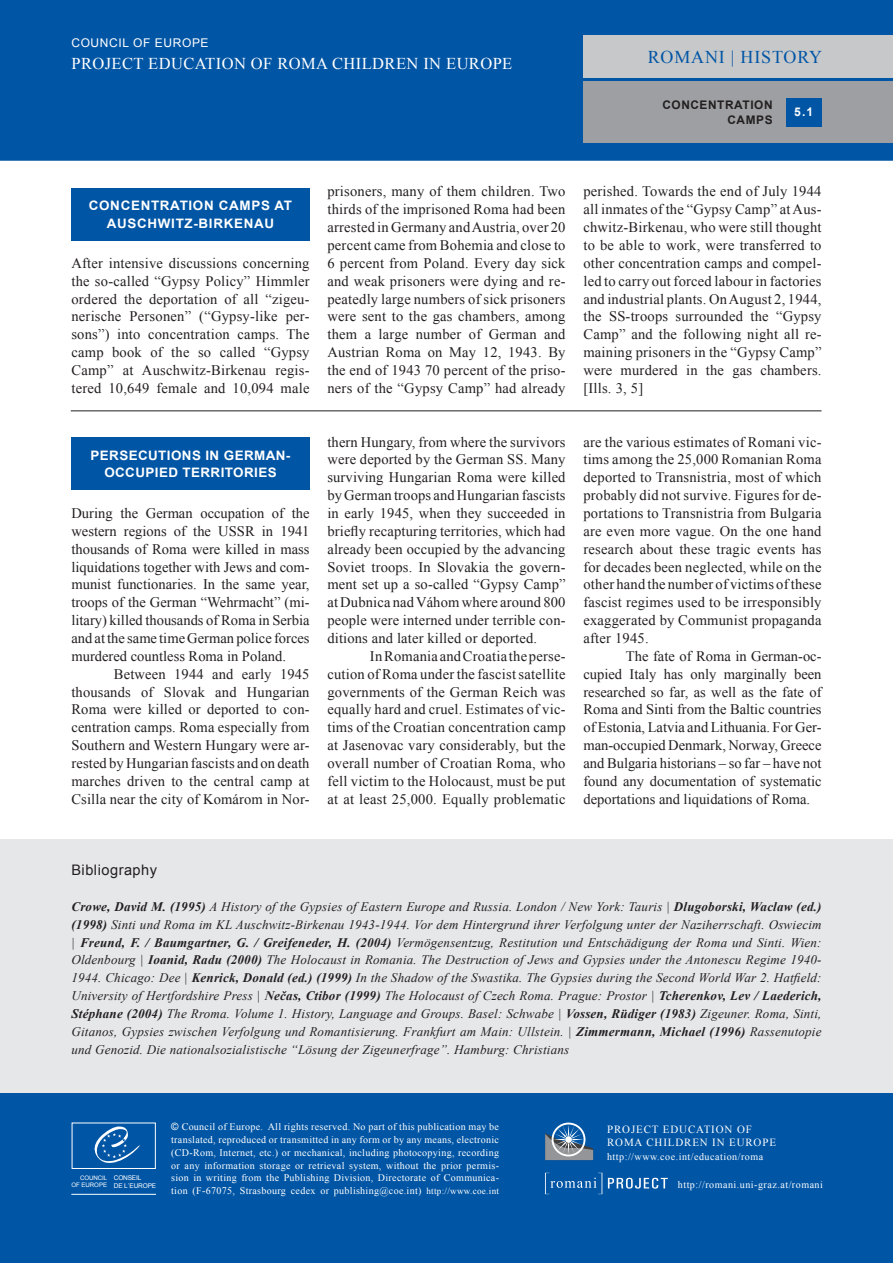
<style>
.page{position:relative;width:893px;height:1263px;background:#fff}
.page>*{position:absolute;margin:0;border:0;box-sizing:border-box;transform-origin:0 0}
.t1{font:18px "Times New Roman";letter-spacing:.045em;color:#0155a5}
.t2{font:16.5px "Times New Roman";letter-spacing:.025em;color:#fff}
.t3{font:14.55px/17.9px "Times New Roman";letter-spacing:.015em;color:#231f20;text-align:justify}
.t4{font:14.55px "Arial";letter-spacing:.035em;color:#231f20}
.t5{font:italic 13.05px/17.9px "Times New Roman";letter-spacing:.015em;color:#231f20;text-align:justify}
.t6{font:700 13.05px/17.5px "Arial";letter-spacing:.03em;color:#fff;text-align:center}
.t7{font:700 13.05px/17.5px "Arial";letter-spacing:.05em;color:#fff;text-align:center}
.t8{font:12px "Arial";letter-spacing:.05em;color:#fff}
.t9{font:700 12px "Arial";color:#fff}
.t10{font:700 11.85px "Arial";letter-spacing:.05em;color:#231f20}
.t11{font:10.95px "Times New Roman";letter-spacing:.08em;color:#fff}
.t12{font:10.05px/12.8px "Times New Roman";letter-spacing:.03em;color:#fff;text-align:justify}
.t13{font:10.05px "Times New Roman";letter-spacing:.05em;color:#fff}
.t14{font:6.45px "Arial";letter-spacing:-.025em;color:#fff}
.t15{font:6.15px "Arial";letter-spacing:-.01em;color:#fff}
.s1{font-weight:700}
.s2{font-family:"Arial"}
.s3{font-size:9.15px}
</style>
<div class="page">
<div style="left:0;top:0;width:893px;height:161px;background:#0155a5"></div>
<div style="left:583px;top:81px;width:310px;height:62px;background:#9d9fa2"></div>
<div style="left:583px;top:36px;width:310px;height:42px;background:#c7c8ca"></div>
<div style="left:786px;top:98px;width:35px;height:28px;background:#0155a5"></div>
<div style="left:0;top:839px;width:893px;height:277px;background:#e6e7e9"></div>
<hr style="left:71px;top:411px;width:750px;height:1px;background:#231f20">
<div style="left:71px;top:437px;width:239px;height:53px;background:#0155a5"></div>
<div style="left:71px;top:188px;width:239px;height:53px;background:#0155a5"></div>
<div style="left:0;top:1094px;width:893px;height:169px;background:#0155a5"></div>
<svg style="left:545px;top:1173px;width:57px;height:21px"></svg>
<svg style="left:608px;top:1178px;width:60px;height:10px"></svg>
<hr style="left:71px;top:1194px;width:85px;height:1px;background:#fff">
<svg style="left:90px;top:1126px;width:50px;height:43px"></svg>
<svg style="left:545px;top:1122px;width:48px;height:38px"></svg>
<p class="t8" style="left:71px;top:35px;width:139px">COUNCIL OF EUROPE</p>
<p class="t2" style="left:71px;top:52px;width:442px">PROJECT EDUCATION OF ROMA CHILDREN IN EUROPE</p>
<p class="t1" style="left:648px;top:45px;width:176px">ROMANI | HISTORY</p>
<p class="t10" style="left:662px;top:97px;width:112px">CONCENTRATION</p>
<p class="t10" style="left:727px;top:112px;width:47px">CAMPS</p>
<p class="t9" style="left:794px;top:104px;width:21px">5.1</p>
<p class="t7" style="left:89px;top:197px;width:205px">CONCENTRATION CAMPS AT<br>AUSCHWITZ-BIRKENAU</p>
<p class="t3" style="left:71px;top:254px;width:240px">After intensive discussions concerning the so-called “Gypsy Policy” Himmler ordered the deportation of all “zigeu&shy;nerische Personen” (“Gypsy-like per&shy;sons”) into concentration camps. The camp book of the so called “Gypsy Camp” at Auschwitz-Birkenau regis&shy;tered 10,649 female and 10,094 male</p>
<p class="t6" style="left:91px;top:447px;width:201px">PERSECUTIONS IN GERMAN-<br>OCCUPIED TERRITORIES</p>
<p class="t3" style="left:71px;top:504px;width:240px">During the German occupation of the western regions of the USSR in 1941 thousands of Roma were killed in mass liquidations together with Jews and com&shy;munist functionaries. In the same year, troops of the German “Wehrmacht” (mi&shy;litary) killed thousands of Roma in Serbia and at the same time German police forces murdered countless Roma in Poland.</p>
<p class="t3" style="left:71px;top:665px;width:240px;text-indent:43px">Between 1944 and early 1945 thousands of Slovak and Hungarian Roma were killed or deported to con&shy;centration camps. Roma especially from Southern and Western Hungary were ar&shy;rested by Hungarian fascists and on death marches driven to the central camp at Csilla near the city of Komárom in Nor-</p>
<p class="t3" style="left:327px;top:182px;width:240px">prisoners, many of them children. Two thirds of the imprisoned Roma had been arrested in Germany and Austria, over 20 percent came from Bohemia and close to 6 percent from Poland. Every day sick and weak prisoners were dying and re&shy;peatedly large numbers of sick prisoners were sent to the gas chambers, among them a large number of German and Austrian Roma on May 12, 1943. By the end of 1943 70 percent of the priso&shy;ners of the “Gypsy Camp” had already</p>
<p class="t3" style="left:583px;top:182px;width:240px">perished. Towards the end of July 1944 all inmates of the “Gypsy Camp” at Aus&shy;chwitz-Birkenau, who were still thought to be able to work, were transferred to other concentration camps and compel&shy;led to carry out forced labour in factories and industrial plants. On August 2, 1944, the SS-troops surrounded the “Gypsy Camp” and the following night all re&shy;maining prisoners in the “Gypsy Camp” were murdered in the gas chambers.</p>
<p class="t3" style="left:583px;top:379px;width:61px">[Ills. 3, 5]</p>
<p class="t3" style="left:327px;top:432px;width:240px">thern Hungary, from where the survivors were deported by the German SS. Many surviving Hungarian Roma were killed by German troops and Hungarian fascists in early 1945, when they succeeded in briefly recapturing territories, which had already been occupied by the advancing Soviet troops. In Slovakia the govern&shy;ment set up a so-called “Gypsy Camp” at Dubnica nad Váhom where around 800 people were interned under terrible con&shy;ditions and later killed or deported.</p>
<p class="t3" style="left:327px;top:647px;width:240px;text-indent:43px">In Romania and Croatia the perse&shy;cution of Roma under the fascist satellite governments of the German Reich was equally hard and cruel. Estimates of vic&shy;tims of the Croatian concentration camp at Jasenovac vary considerably, but the overall number of Croatian Roma, who fell victim to the Holocaust, must be put at at least 25,000. Equally problematic</p>
<p class="t3" style="left:583px;top:432px;width:240px">are the various estimates of Romani vic&shy;tims among the 25,000 Romanian Roma deported to Transnistria, most of which probably did not survive. Figures for de&shy;portations to Transnistria from Bulgaria are even more vague. On the one hand research about these tragic events has for decades been neglected, while on the other hand the number of victims of these fascist regimes used to be irresponsibly exaggerated by Communist propaganda after 1945.</p>
<p class="t3" style="left:583px;top:647px;width:240px;text-indent:43px">The fate of Roma in German-oc&shy;cupied Italy has only marginally been researched so far, as well as the fate of Roma and Sinti from the Baltic countries of Estonia, Latvia and Lithuania. For Ger&shy;man-occupied Denmark, Norway, Greece and Bulgaria historians – so far – have not found any documentation of systematic deportations and liquidations of Roma.</p>
<p class="t4" style="left:71px;top:860px;width:87px">Bibliography</p>
<p class="t5" style="left:71px;top:897px;width:752px"><span class="s1">Crowe, David M. (1995)</span> A History of the Gypsies of Eastern Europe and Russia. London / New York: Tauris | <span class="s1">Dlugoborski, Waclaw (ed.) (1998)</span> Sinti und Roma im KL Auschwitz-Birkenau 1943-1944. Vor dem Hintergrund ihrer Verfolgung unter der Naziherrschaft. Oswiecim | <span class="s1">Freund, F. / Baumgartner, G. / Greifeneder, H. (2004)</span> Vermögensentzug, Restitution und Entschädigung der Roma und Sinti. Wien:<br>Oldenbourg | <span class="s1">Ioanid, Radu (2000)</span> The Holocaust in Romania. The Destruction of Jews and Gypsies under the Antonescu Regime 1940- 1944. Chicago: Dee | <span class="s1">Kenrick, Donald (ed.) (1999)</span> In the Shadow of the Swastika. The Gypsies during the Second World War 2. Hatfield:<br>University of Hertfordshire Press | <span class="s1">Nečas, Ctibor (1999)</span> The Holocaust of Czech Roma. Prague: Prostor | <span class="s1">Tcherenkov, Lev / Laederich, Stéphane (2004)</span> The Rroma. Volume 1. History, Language and Groups. Basel: Schwabe | <span class="s1">Vossen, Rüdiger (1983)</span> Zigeuner. Roma, Sinti, Gitanos, Gypsies zwischen Verfolgung und Romantisierung. Frankfurt am Main: Ullstein. | <span class="s1">Zimmermann, Michael (1996)</span> Rassenutopie und Genozid. Die nationalsozialistische “Lösung der Zigeunerfrage”. Hamburg: Christians</p>
<p class="t14" style="left:114px;top:1173px;width:29px">CONSEIL</p>
<p class="t14" style="left:114px;top:1181px;width:44px">DE L´EUROPE</p>
<p class="t15" style="left:80px;top:1173px;width:29px">COUNCIL</p>
<p class="t15" style="left:72px;top:1181px;width:37px">OF EUROPE</p>
<p class="t12" style="left:171px;top:1120px;width:329px"><span class="s2">©</span> Council of Europe. All rights reserved. No part of this publication may be translated, reproduced or transmitted in any form or by any means, electronic (CD-Rom, Internet, etc.) or mechanical, including photocopying, recording or any information storage or retrieval system, without the prior permis&shy;sion in writing from the Publishing Division, Directorate of Communica&shy;tion (F-67075, Strasbourg cedex or publishing@coe.int) <span class="s3">http://www.coe.int</span></p>
<p class="t11" style="left:607px;top:1122px;width:146px">PROJECT EDUCATION OF</p>
<p class="t11" style="left:607px;top:1135px;width:171px">ROMA CHILDREN IN EUROPE</p>
<p class="t13" style="left:607px;top:1150px;width:158px">http://www.coe.int/education/roma</p>
<p class="t13" style="left:678px;top:1178px;width:147px">http://romani.uni-graz.at/romani</p>
</div>
